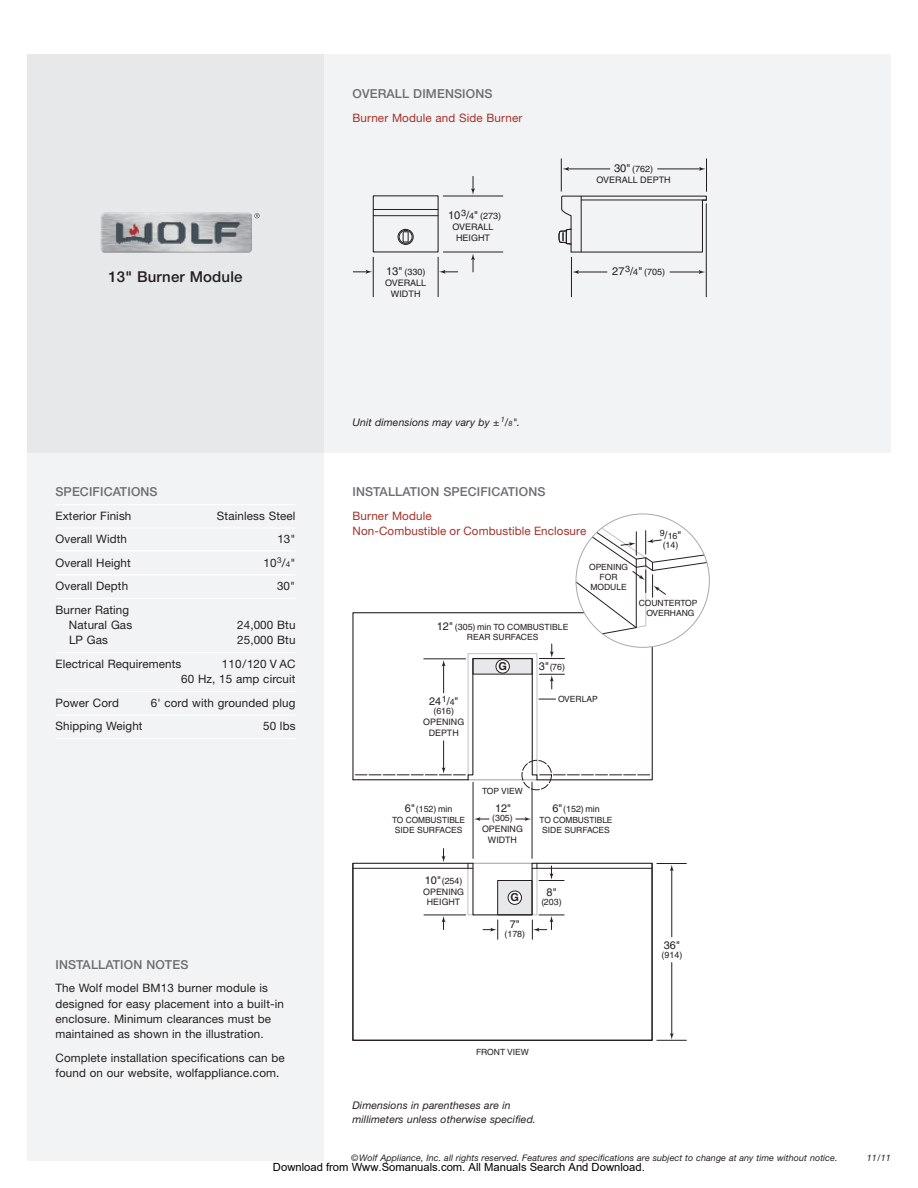
<style>
.page{position:relative;width:918px;height:1188px;background:#fff}
.page>*{position:absolute;margin:0;border:0;box-sizing:border-box;transform-origin:0 0}
.t1{font:500 15px "Helvetica Neue LT Std";letter-spacing:.01em;color:#231f20}
.t2{font:500 12.3px "Helvetica Neue LT Std";letter-spacing:.01em;color:#6c6d70}
.t3{font:11.7px/15.5px "Helvetica Neue LT Std";letter-spacing:.01em;color:#231f20;text-align:right}
.t4{font:11.7px/15.3px "Helvetica Neue LT Std";letter-spacing:.01em;color:#a4312a}
.t5{font:11.25px "Arial";color:#000}
.t6{font:10.95px "Helvetica";color:#231f20}
.t7{font:700 10.95px "Helvetica";color:#231f20}
.t8{font:italic 10.5px/14.2px "Helvetica Neue LT Std";letter-spacing:.01em;color:#231f20}
.t9{font:italic 9px "Helvetica Neue LT Std";letter-spacing:.01em;color:#231f20}
.t10{font:9px/11.1px "Helvetica";color:#231f20;text-align:center}
.t11{font:8.85px/10.9px "Helvetica";color:#231f20;text-align:center}
.t12{font:8.55px/10.6px "Helvetica";letter-spacing:-.005em;color:#231f20;text-align:center}
.s1{font-size:8.1px}
.s2{font-size:11.1px}
.s3{font-size:7.35px}
.s4{font-size:10.95px}
.s5{font-size:8.85px}
</style>
<div class="page">
<div style="left:324px;top:54px;width:567px;height:398px;background:#f2f3f4"></div>
<div style="left:27px;top:452px;width:297px;height:709px;background:#f2f3f4"></div>
<div style="left:27px;top:54px;width:297px;height:398px;background:#e7e8e9"></div>
<hr style="left:56px;top:504px;width:240px;height:1px;background:#fff">
<hr style="left:56px;top:527px;width:240px;height:2px;background:#fff">
<hr style="left:56px;top:550px;width:240px;height:1px;background:#fff">
<hr style="left:56px;top:574px;width:240px;height:1px;background:#fff">
<hr style="left:56px;top:598px;width:240px;height:1px;background:#fff">
<hr style="left:56px;top:652px;width:240px;height:1px;background:#fff">
<hr style="left:56px;top:691px;width:240px;height:1px;background:#fff">
<hr style="left:56px;top:714px;width:240px;height:2px;background:#fff">
<hr style="left:56px;top:738px;width:240px;height:1px;background:#fff">
<img style="left:101px;top:213px;width:151px;height:40px;border-radius:4px">
<svg style="left:254px;top:213px;width:6px;height:5px"></svg>
<hr style="left:672px;top:963px;width:1px;height:72px;background:#231f20">
<hr style="left:672px;top:869px;width:1px;height:68px;background:#231f20">
<svg style="left:657px;top:863px;width:29px;height:8px"></svg>
<svg style="left:657px;top:1033px;width:29px;height:8px"></svg>
<hr style="left:473px;top:782px;width:1px;height:76px;background:#231f20">
<svg style="left:516px;top:817px;width:15px;height:4px"></svg>
<svg style="left:474px;top:817px;width:15px;height:4px"></svg>
<svg style="left:352px;top:862px;width:301px;height:78px"></svg>
<hr style="left:532px;top:782px;width:1px;height:76px;background:#231f20">
<div style="left:522px;top:760px;width:30px;height:30px;border:1px dashed #231f20;border-radius:50%"></div>
<hr style="left:424px;top:915px;width:42px;height:1px;background:#231f20">
<svg style="left:352px;top:527px;width:356px;height:254px"></svg>
<div style="left:352px;top:863px;width:301px;height:178px;border:1px solid #231f20"></div>
<svg style="left:442px;top:849px;width:3px;height:13px"></svg>
<svg style="left:442px;top:916px;width:3px;height:14px"></svg>
<hr style="left:373px;top:209px;width:65px;height:1px;background:#231f20">
<hr style="left:373px;top:215px;width:65px;height:1px;background:#231f20">
<div style="left:398px;top:229px;width:15px;height:16px;border:1px solid #231f20;border-radius:50%"></div>
<div style="left:399px;top:230px;width:13px;height:14px;border:1px solid #231f20;border-radius:50%"></div>
<div style="left:403px;top:231px;width:5px;height:11px;border:1px solid #231f20"></div>
<hr style="left:438px;top:257px;width:1px;height:40px;background:#231f20">
<hr style="left:373px;top:257px;width:1px;height:40px;background:#231f20">
<svg style="left:471px;top:176px;width:4px;height:19px"></svg>
<svg style="left:471px;top:254px;width:4px;height:18px"></svg>
<svg style="left:439px;top:270px;width:19px;height:4px"></svg>
<svg style="left:353px;top:270px;width:19px;height:4px"></svg>
<hr style="left:443px;top:196px;width:60px;height:1px;background:#231f20">
<hr style="left:443px;top:252px;width:60px;height:1px;background:#231f20">
<hr style="left:706px;top:159px;width:1px;height:32px;background:#231f20">
<hr style="left:561px;top:159px;width:1px;height:32px;background:#231f20">
<svg style="left:699px;top:167px;width:7px;height:4px"></svg>
<hr style="left:658px;top:169px;width:43px;height:1px;background:#231f20">
<svg style="left:563px;top:167px;width:6px;height:4px"></svg>
<hr style="left:567px;top:169px;width:43px;height:1px;background:#231f20">
<hr style="left:706px;top:204px;width:1px;height:93px;background:#231f20">
<hr style="left:571px;top:257px;width:1px;height:40px;background:#231f20">
<svg style="left:699px;top:270px;width:6px;height:4px"></svg>
<hr style="left:670px;top:272px;width:31px;height:1px;background:#231f20">
<svg style="left:573px;top:270px;width:6px;height:4px"></svg>
<hr style="left:577px;top:272px;width:30px;height:1px;background:#231f20">
<svg style="left:558px;top:195px;width:149px;height:58px"></svg>
<hr style="left:581px;top:200px;width:125px;height:1px;background:#231f20">
<p class="t1" style="left:108px;top:271px;width:136px">13" Burner Module</p>
<p class="t2" style="left:56px;top:488px;width:104px">SPECIFICATIONS</p>
<p class="t3" style="left:56px;top:509px;width:77px">Exterior Finish</p>
<p class="t3" style="left:217px;top:509px;width:80px">Stainless Steel</p>
<p class="t3" style="left:56px;top:533px;width:73px">Overall Width</p>
<p class="t3" style="left:277px;top:533px;width:20px">13"</p>
<p class="t3" style="left:56px;top:556px;width:77px">Overall Height</p>
<p class="t3" style="left:263px;top:556px;width:34px">10<sup>3</sup>/<span class="s1">4</span>"</p>
<p class="t3" style="left:56px;top:579px;width:74px">Overall Depth</p>
<p class="t3" style="left:277px;top:579px;width:20px">30"</p>
<p class="t3" style="left:55px;top:603px;width:78px">Burner Rating<br>Natural Gas</p>
<p class="t3" style="left:237px;top:618px;width:60px">24,000 Btu</p>
<p class="t3" style="left:69px;top:634px;width:41px">LP Gas</p>
<p class="t3" style="left:237px;top:634px;width:60px">25,000 Btu</p>
<p class="t3" style="left:55px;top:657px;width:127px">Electrical Requirements</p>
<p class="t3" style="left:181px;top:657px;width:116px">110/120 V AC<br>60 Hz, 15 amp circuit</p>
<p class="t3" style="left:56px;top:696px;width:65px">Power Cord</p>
<p class="t3" style="left:151px;top:696px;width:146px">6' cord with grounded plug</p>
<p class="t3" style="left:56px;top:720px;width:89px">Shipping Weight</p>
<p class="t3" style="left:263px;top:720px;width:34px">50 lbs</p>
<p class="t2" style="left:56px;top:960px;width:134px">INSTALLATION NOTES</p>
<p class="t3" style="left:55px;top:982px;width:230px;text-align:left">The Wolf model BM13 burner module is designed for easy placement into a built-in enclosure. Minimum clearances must be maintained as shown in the illustration.</p>
<p class="t3" style="left:55px;top:1051px;width:231px;text-align:left">Complete installation specifications can be found on our website, wolfappliance.com.</p>
<p class="t2" style="left:352px;top:89px;width:141px">OVERALL DIMENSIONS</p>
<p class="t4" style="left:352px;top:111px;width:171px">Burner Module and Side Burner</p>
<p class="t10" style="left:385px;top:267px;width:43px"><span class="s2">13"</span> (330)<br>OVERALL<br>W DTH</p>
<p class="t10" style="left:448px;top:211px;width:54px"><span class="s2">10</span>3<span class="s2">/</span>4<span class="s2">"</span> (273)<br>OVERALL<br>HE GHT</p>
<p class="t10" style="left:597px;top:164px;width:76px"><span class="s2">30"</span> (762)<br>OVERALL DEPTH</p>
<p class="t10" style="left:612px;top:267px;width:54px"><span class="s2">27</span>3<span class="s2">/</span>4<span class="s2">"</span> (705)</p>
<p class="t8" style="left:352px;top:416px;width:169px">Unit dimensions may vary by ± <sup>1</sup>/<span class="s3">8</span>".</p>
<p class="t2" style="left:352px;top:488px;width:195px">INSTALLATION SPECIFICATIONS</p>
<p class="t4" style="left:352px;top:509px;width:235px">Burner Module<br>Non-Combustible or Combustible Enclosure</p>
<p class="t11" style="left:660px;top:530px;width:20px">9 6 (14)</p>
<p class="t12" style="left:437px;top:622px;width:133px"><span class="s4">12"</span> <span class="s5">(305) min</span> TO COMBUST BLE<br>REAR SURFACES</p>
<p class="t7" style="left:499px;top:662px;width:10px">G</p>
<p class="t11" style="left:539px;top:662px;width:28px"><span class="s4">3</span> (76)</p>
<p class="t12" style="left:589px;top:563px;width:41px;line-height:10.2px">OPEN NG<br>FOR<br>MODULE</p>
<p class="t6" style="left:429px;top:697px;width:27px">24 <span class="s5">4</span></p>
<p class="t11" style="left:423px;top:707px;width:42px">(616)<br>OPENING<br>DEPTH</p>
<p class="t12" style="left:558px;top:695px;width:41px">OVERLAP</p>
<p class="t12" style="left:639px;top:599px;width:60px;line-height:10.2px">COUNTERTOP<br>OVERHANG</p>
<p class="t11" style="left:405px;top:804px;width:49px"><span class="s4">6"</span> (152) min</p>
<p class="t12" style="left:392px;top:815px;width:74px;text-align:left">TO COMBUST BLE<br>SIDE SURFACES</p>
<p class="t11" style="left:431px;top:876px;width:33px"><span class="s4">0</span> (254)</p>
<p class="t11" style="left:423px;top:887px;width:42px">OPENING</p>
<p class="t11" style="left:427px;top:898px;width:35px">HEIGHT</p>
<p class="t12" style="left:482px;top:787px;width:42px">TOP V EW</p>
<p class="t6" style="left:501px;top:804px;width:8px">2</p>
<p class="t11" style="left:482px;top:814px;width:42px">(305)<br>OPENING<br>WIDTH</p>
<p class="t11" style="left:552px;top:804px;width:49px"><span class="s4">6"</span> (152) min</p>
<p class="t12" style="left:540px;top:815px;width:74px;text-align:left">TO COMBUST BLE<br>SIDE SURFACES</p>
<p class="t7" style="left:511px;top:894px;width:10px">G</p>
<p class="t6" style="left:510px;top:920px;width:8px">7</p>
<p class="t11" style="left:504px;top:930px;width:22px">(178)</p>
<p class="t6" style="left:547px;top:888px;width:8px">8</p>
<p class="t11" style="left:541px;top:898px;width:22px">(203)</p>
<p class="t6" style="left:664px;top:941px;width:14px">36</p>
<p class="t11" style="left:662px;top:951px;width:22px">(914)</p>
<p class="t12" style="left:476px;top:1047px;width:54px">FRONT V EW</p>
<p class="t8" style="left:352px;top:1099px;width:185px">Dimensions in parentheses are in millimeters unless otherwise specified.</p>
<p class="t9" style="left:351px;top:1154px;width:488px">©Wolf Appliance, Inc. all rights reserved. Features and specifications are subject to change at any time without notice.</p>
<p class="t9" style="left:867px;top:1154px;width:26px">11/11</p>
<p class="t5" style="left:273px;top:1160px;width:373px">Download from Www.Somanuals.com. All Manuals Search And Download.</p>
</div>
